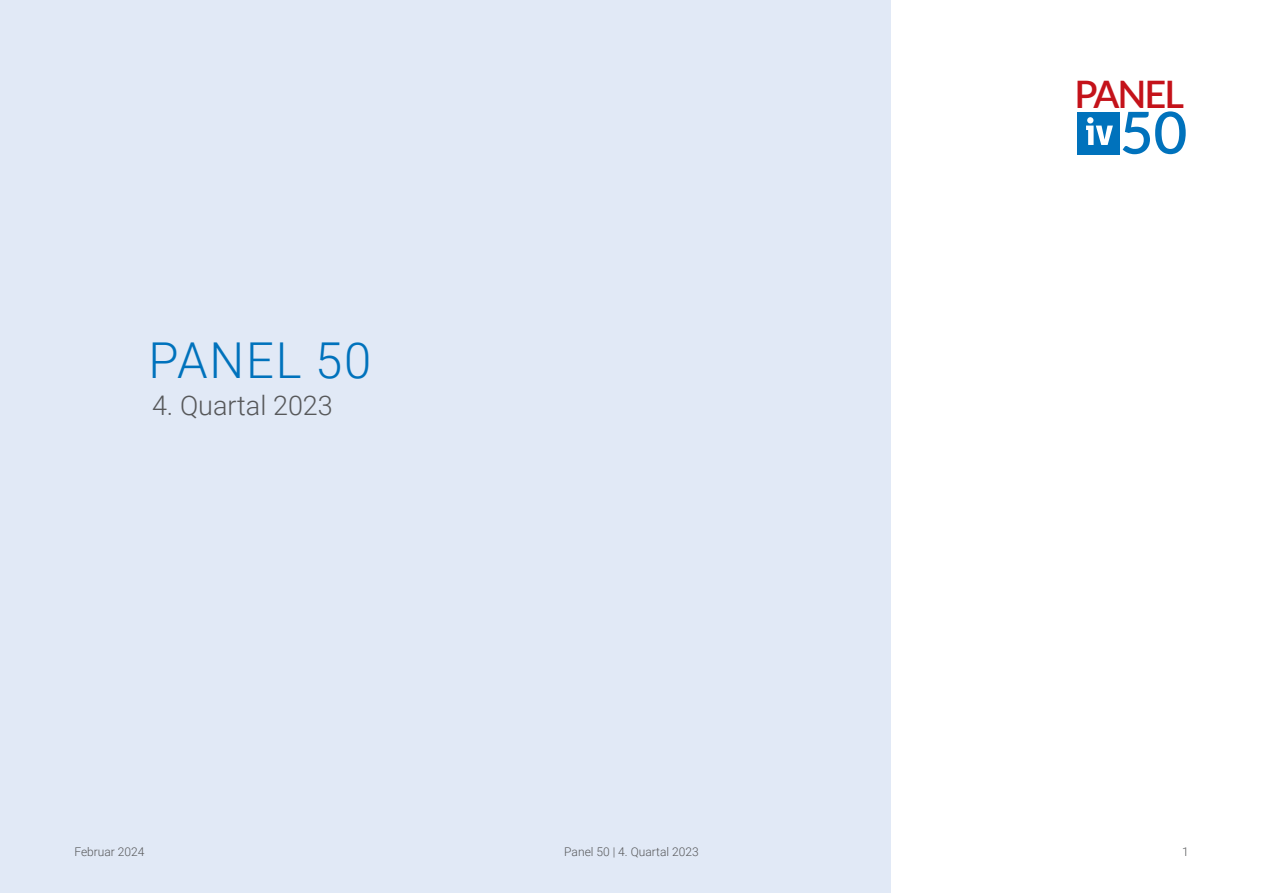
<style>
.page{position:relative;width:1263px;height:893px;background:#fff}
.page>*{position:absolute;margin:0;border:0;box-sizing:border-box;transform-origin:0 0}
.t1{font:600 58.2px "Lato";color:#0072bc}
.t2{font:300 49.5px "Roboto";letter-spacing:.035em;color:#0072bc}
.t3{font:600 37.8px "Lato";letter-spacing:-.05em;color:#c4121a}
.t4{font:300 27px "Roboto";color:#57585a}
.t5{font:300 12px "Roboto";color:#57585a}
</style>
<div class="page">
<div style="left:0;top:0;width:891px;height:893px;background:#e1e9f6"></div>
<div style="left:1077px;top:112px;width:43px;height:42px;background:#0072bc"></div>
<svg style="left:1086px;top:117px;width:27px;height:28px"></svg>
<p class="t2" style="left:149px;top:325px;width:224px">PANEL 50</p>
<p class="t4" style="left:152px;top:386px;width:182px">4. Quartal 2023</p>
<p class="t5" style="left:74px;top:843px;width:72px">Februar 2024</p>
<p class="t5" style="left:564px;top:844px;width:136px">Panel 50 | 4. Quartal 2023</p>
<p class="t3" style="left:1074px;top:67px;width:111px">PANEL</p>
<p class="t1" style="left:1120px;top:90px;width:69px">50</p>
<p class="t5" style="left:1182px;top:843px;width:8px">1</p>
</div>
